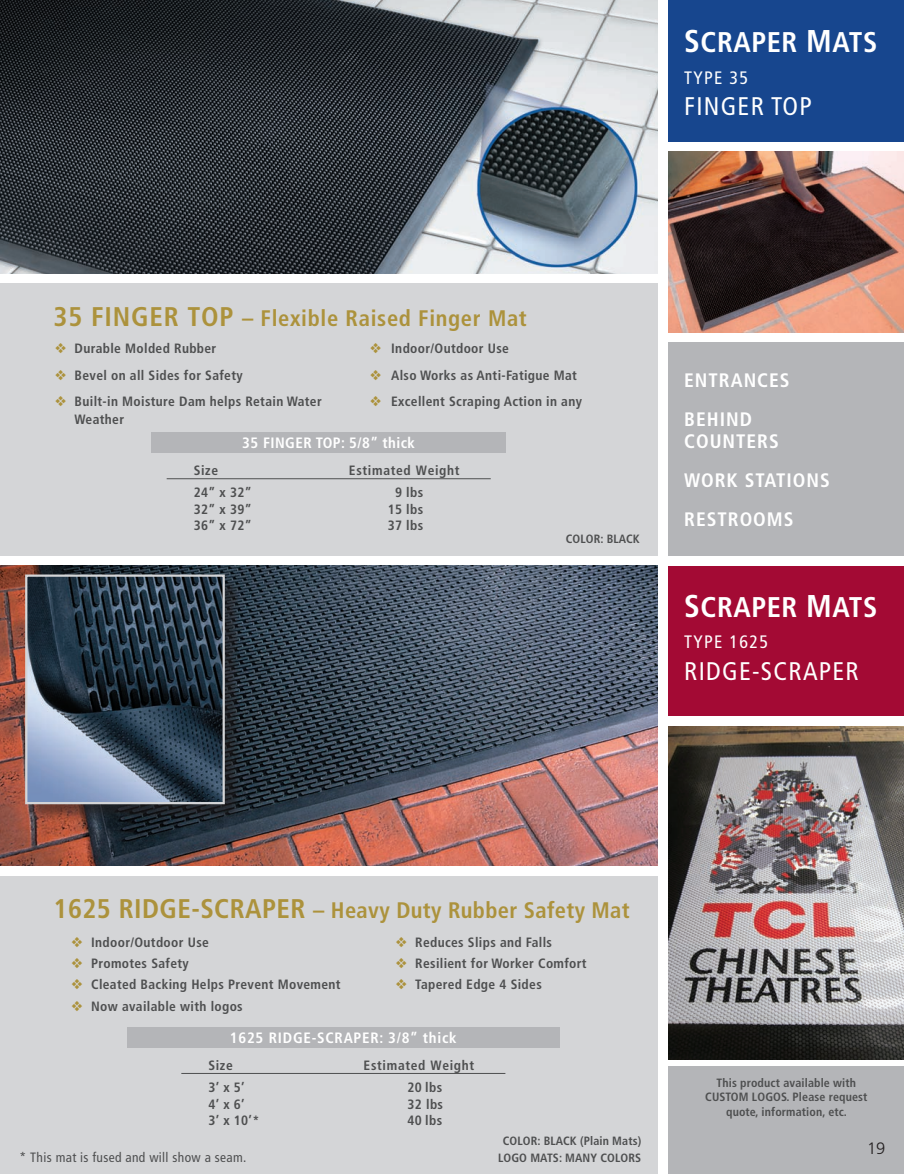
<style>
.page{position:relative;width:904px;height:1174px;background:#fff}
.page>*{position:absolute;margin:0;border:0;box-sizing:border-box;transform-origin:0 0}
.t1{font:700 condensed 28.5px "Frutiger LT Std";letter-spacing:.02em;color:#fff}
.t2{font:condensed 25.5px "Frutiger LT Std";letter-spacing:.05em;color:#fff}
.t3{font:700 condensed 22.5px "Frutiger LT Std";letter-spacing:.02em;color:#ac923c}
.t4{font:700 condensed 19.5px/38.7px "Frutiger LT Std";letter-spacing:.05em;color:#fff}
.t5{font:condensed 18px "Frutiger LT Std";letter-spacing:.075em;color:#fff}
.t6{font:300 16.5px "Frutiger LT Std";color:#231f20}
.t7{font:700 condensed 15px "Frutiger LT Std";letter-spacing:.05em;color:#fff}
.t8{font:700 condensed 15px "Frutiger LT Std";letter-spacing:.03em;color:#fff}
.t9{font:700 condensed 13.5px "Frutiger LT Std";letter-spacing:.025em;color:#4e4f50}
.t10{font:condensed 13.5px "Frutiger LT Std";letter-spacing:.025em;color:#4e4f50}
.t11{font:700 condensed 13.5px "Frutiger LT Std";letter-spacing:.05em;color:#4e4f50}
.t12{font:700 condensed 12px/14.4px "Frutiger LT Std";letter-spacing:.01em;color:#4e4f50;text-align:center}
.s1{font-size:31.5px}
.s2{font-size:27px}
</style>
<div class="page">
<div style="left:668px;top:1066px;width:236px;height:108px;background:#b4b5b8"></div>
<div style="left:668px;top:0;width:236px;height:141px;background:#17468e"></div>
<div style="left:668px;top:566px;width:236px;height:149px;background:#a30a34"></div>
<img style="left:0;top:0;width:658px;height:273px">
<img style="left:1px;top:566px;width:657px;height:300px">
<div style="left:0;top:876px;width:658px;height:298px;background:#d4d5d7"></div>
<div style="left:668px;top:342px;width:236px;height:214px;background:#b4b5b8"></div>
<div style="left:0;top:283px;width:658px;height:273px;background:#d4d5d7"></div>
<div style="left:152px;top:433px;width:354px;height:20px;background:#b4b5b8"></div>
<hr style="left:167px;top:478px;width:324px;height:1px;background:#4e4f50">
<div style="left:127px;top:1027px;width:432px;height:20px;background:#b4b5b8"></div>
<hr style="left:181px;top:1073px;width:324px;height:1px;background:#4e4f50">
<img style="left:668px;top:152px;width:236px;height:181px">
<img style="left:668px;top:726px;width:236px;height:333px">
<div style="left:26px;top:576px;width:216px;height:246px;background:#231f20;opacity:.55"></div>
<img style="left:28px;top:577px;width:194px;height:224px">
<div style="left:25px;top:574px;width:200px;height:230px;border:2px solid #d4d5d7"></div>
<svg style="left:0;top:565px;width:1px;height:301px"></svg>
<h1 class="t1" style="left:684px;top:25px;width:195px"><span class="s1">S</span>CRAPER <span class="s1">M</span>ATS</h1>
<h3 class="t5" style="left:684px;top:67px;width:66px">TYPE 35</h3>
<h2 class="t2" style="left:684px;top:91px;width:129px">FINGER TOP</h2>
<h3 class="t3" style="left:54px;top:304px;width:475px"><span class="s2">35 FINGER TOP</span> – Flexible Raised Finger Mat</h3>
<p class="t9" style="left:75px;top:340px;width:143px">Durable Molded Rubber</p>
<p class="t9" style="left:391px;top:340px;width:119px">Indoor/Outdoor Use</p>
<p class="t9" style="left:75px;top:367px;width:170px">Bevel on all Sides for Safety</p>
<p class="t9" style="left:391px;top:367px;width:187px">Also Works as Anti-Fatigue Mat</p>
<p class="t9" style="left:75px;top:393px;width:249px">Built-in Moisture Dam helps Retain Water</p>
<p class="t9" style="left:391px;top:393px;width:192px">Excellent Scraping Action in any</p>
<p class="t9" style="left:75px;top:411px;width:51px">Weather</p>
<p class="t8" style="left:242px;top:434px;width:174px">35 FINGER TOP: 5/8” thick</p>
<p class="t9" style="left:194px;top:462px;width:26px">Size</p>
<p class="t11" style="left:349px;top:462px;width:112px">Estimated Weight</p>
<p class="t9" style="left:194px;top:485px;width:60px">24” x 32”</p>
<p class="t9" style="left:395px;top:485px;width:30px">9 lbs</p>
<p class="t9" style="left:194px;top:501px;width:60px">32” x 39”</p>
<p class="t9" style="left:388px;top:501px;width:37px">15 lbs</p>
<p class="t9" style="left:194px;top:518px;width:60px">36” x 72”</p>
<p class="t9" style="left:388px;top:518px;width:37px">37 lbs</p>
<p class="t12" style="left:566px;top:532px;width:75px">COLOR: BLACK</p>
<h3 class="t4" style="left:684px;top:361px;width:107px">ENTRANCES<br>BEHIND</h3>
<h3 class="t4" style="left:684px;top:422px;width:147px">COUNTERS<br>WORK STATIONS<br>RESTROOMS</h3>
<h1 class="t1" style="left:684px;top:590px;width:195px"><span class="s1">S</span>CRAPER <span class="s1">M</span>ATS</h1>
<h3 class="t5" style="left:684px;top:631px;width:85px">TYPE 1625</h3>
<h2 class="t2" style="left:684px;top:656px;width:176px">RIDGE-SCRAPER</h2>
<h3 class="t3" style="left:54px;top:896px;width:578px"><span class="s2">1625 RIDGE-SCRAPER</span> – Heavy Duty Rubber Safety Mat</h3>
<p class="t9" style="left:91px;top:934px;width:119px">Indoor/Outdoor Use</p>
<p class="t9" style="left:415px;top:934px;width:138px">Reduces Slips and Falls</p>
<p class="t9" style="left:91px;top:955px;width:99px">Promotes Safety</p>
<p class="t9" style="left:415px;top:955px;width:173px">Resilient for Worker Comfort</p>
<p class="t9" style="left:91px;top:976px;width:251px">Cleated Backing Helps Prevent Movement</p>
<p class="t9" style="left:415px;top:976px;width:128px">Tapered Edge 4 Sides</p>
<p class="t9" style="left:91px;top:998px;width:153px">Now available with logos</p>
<p class="t7" style="left:230px;top:1028px;width:228px">1625 RIDGE-SCRAPER: 3/8” thick</p>
<p class="t9" style="left:208px;top:1057px;width:26px">Size</p>
<p class="t11" style="left:364px;top:1057px;width:112px">Estimated Weight</p>
<p class="t9" style="left:208px;top:1079px;width:38px">3’ x 5’</p>
<p class="t9" style="left:408px;top:1079px;width:36px">20 lbs</p>
<p class="t9" style="left:208px;top:1096px;width:38px">4’ x 6’</p>
<p class="t9" style="left:408px;top:1096px;width:37px">32 lbs</p>
<p class="t9" style="left:208px;top:1112px;width:53px">3’ x 10’*</p>
<p class="t9" style="left:408px;top:1112px;width:36px">40 lbs</p>
<p class="t12" style="left:503px;top:1133px;width:140px">COLOR: BLACK (Plain Mats)</p>
<p class="t10" style="left:20px;top:1149px;width:228px">* This mat is fused and will show a seam.</p>
<p class="t12" style="left:498px;top:1151px;width:145px">LOGO MATS: MANY COLORS</p>
<p class="t12" style="left:705px;top:1075px;width:164px">This product available with<br>CUSTOM LOGOS. Please request quote, information, etc.</p>
<p class="t6" style="left:867px;top:1139px;width:20px">19</p>
</div>
